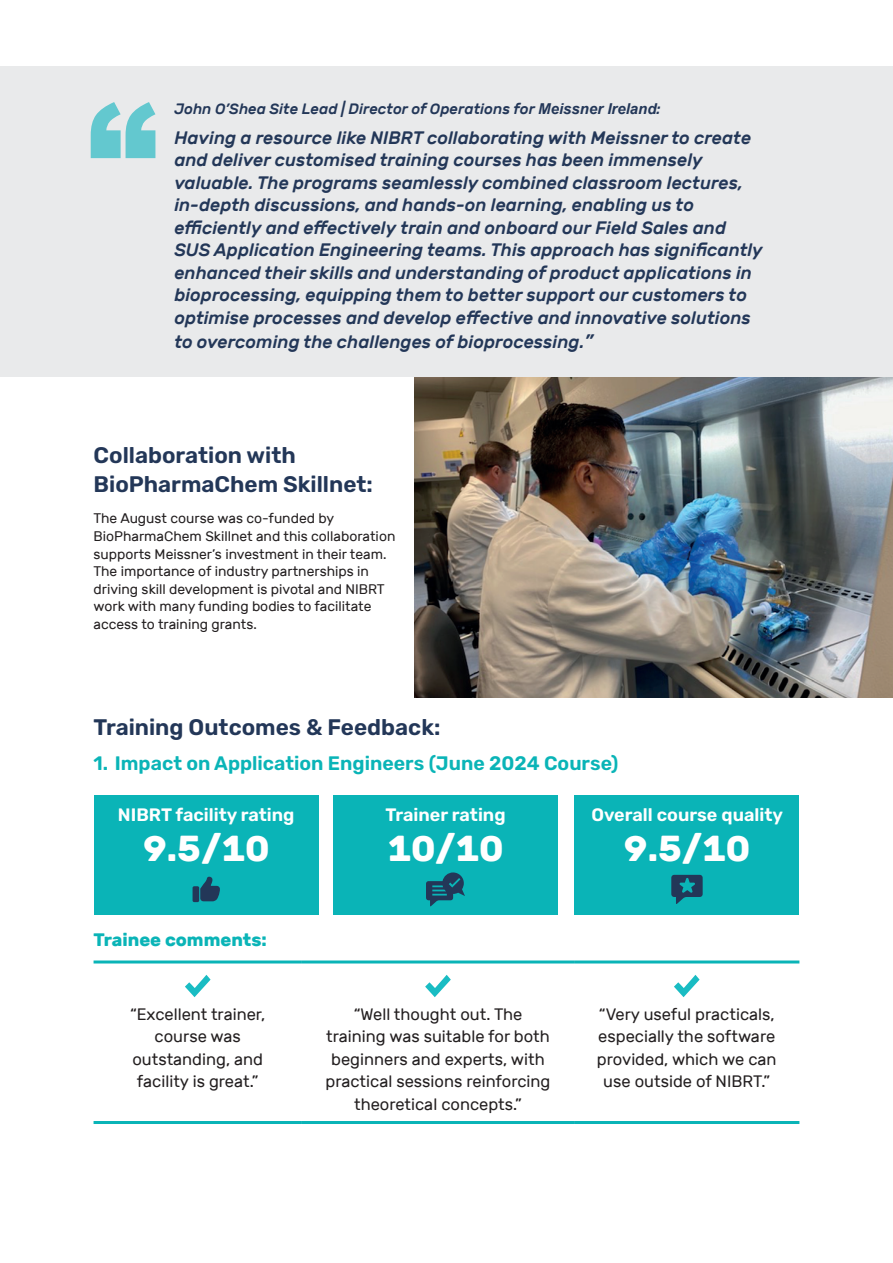
<style>
.page{position:relative;width:893px;height:1263px;background:#fff}
.page>*{position:absolute;margin:0;border:0;box-sizing:border-box;transform-origin:0 0}
.Paragraph_Style_5{font:700 36px "Rubik";color:#fff}
.rubic_heads{font:600 22.5px/28.5px "Rubik";color:#233758}
.sub_head_3{font:600 22.5px "Rubik";color:#233758}
.case_suudy_text{font:600 19.5px "Rubik";color:#0ab4b7}
.name_for_quote{font:italic 500 18px/22.6px "Rubik";color:#233758}
.Paragraph_Style_5-2{font:600 18px "Rubik";color:#fff}
.case_suudy_text-2{font:700 18px "Rubik";color:#0ab4b7}
.case_suudy_text-3{font:16.5px/22.5px "Rubik";color:#231f20;text-align:center}
.name_for_quote-2{font:italic 500 15px "Rubik";color:#233758}
.case_suudy_text-4{font:13.8px/17.5px "Rubik";color:#231f20}
.s1{font-family:"Arial";font-weight:700}
.s2{font-size:19.5px}
</style>
<div class="page">
<img style="left:415px;top:376px;width:478px;height:321px">
<div style="left:0;top:66px;width:893px;height:310px;background:#e9eaeb"></div>
<hr style="left:94px;top:960px;width:208px;height:3px;background:#0ab4b7">
<hr style="left:302px;top:960px;width:272px;height:3px;background:#0ab4b7">
<hr style="left:574px;top:960px;width:225px;height:3px;background:#0ab4b7">
<hr style="left:94px;top:1121px;width:208px;height:3px;background:#0ab4b7">
<hr style="left:302px;top:1121px;width:272px;height:3px;background:#0ab4b7">
<hr style="left:574px;top:1121px;width:225px;height:3px;background:#0ab4b7">
<svg style="left:185px;top:975px;width:26px;height:22px"></svg>
<svg style="left:425px;top:975px;width:26px;height:22px"></svg>
<svg style="left:674px;top:975px;width:26px;height:22px"></svg>
<svg style="left:91px;top:102px;width:64px;height:56px"></svg>
<div style="left:94px;top:795px;width:225px;height:119px;background:#0ab4b7"></div>
<div style="left:333px;top:795px;width:225px;height:119px;background:#0ab4b7"></div>
<div style="left:574px;top:795px;width:225px;height:119px;background:#0ab4b7"></div>
<div style="left:193px;top:886px;width:6px;height:16px;background:#233758;border-radius:2px"></div>
<svg style="left:200px;top:877px;width:20px;height:24px"></svg>
<svg style="left:671px;top:875px;width:32px;height:29px"></svg>
<svg style="left:426px;top:872px;width:39px;height:34px"></svg>
<p class="name_for_quote-2" style="left:174px;top:100px;width:488px">John O’Shea Site Lead | Director of Operations for <span class="s1">Meissner Ireland</span>:</p>
<p class="name_for_quote" style="left:174px;top:126px;width:590px">Having a resource like NIBRT collaborating with Meissner to create and deliver customised training courses has been immensely valuable. The programs seamlessly combined classroom lectures, in-depth discussions, and hands-on learning, enabling us to efficiently and effectively train and onboard our Field Sales and SUS Application Engineering teams. This approach has significantly enhanced their skills and understanding of product applications in bioprocessing, equipping them to better support our customers to optimise processes and develop effective and innovative solutions to overcoming the challenges of bioprocessing.<span class="s2">”</span></p>
<p class="rubic_heads" style="left:94px;top:442px;width:281px">Collaboration with<br>BioPharmaChem Skillnet:</p>
<p class="case_suudy_text-4" style="left:94px;top:510px;width:303px">The August course was co-funded by BioPharmaChem Skillnet and this collaboration supports Meissner’s investment in their team.<br>The importance of industry partnerships in driving skill development is pivotal and NIBRT work with many funding bodies to facilitate access to training grants.</p>
<p class="sub_head_3" style="left:94px;top:715px;width:348px">Training Outcomes &amp; Feedback:</p>
<p class="case_suudy_text" style="left:94px;top:752px;width:526px">1. Impact on Application Engineers (June 2024 Course)</p>
<p class="Paragraph_Style_5-2" style="left:118px;top:804px;width:178px">NIBRT facility rating</p>
<p class="Paragraph_Style_5" style="left:143px;top:827px;width:128px">9.5/10</p>
<p class="Paragraph_Style_5-2" style="left:385px;top:804px;width:122px">Trainer rating</p>
<p class="Paragraph_Style_5" style="left:388px;top:827px;width:117px">10/10</p>
<p class="Paragraph_Style_5-2" style="left:591px;top:804px;width:193px">Overall course quality</p>
<p class="Paragraph_Style_5" style="left:624px;top:827px;width:128px">9.5/10</p>
<p class="case_suudy_text-2" style="left:94px;top:929px;width:175px">Trainee comments:</p>
<p class="case_suudy_text-3" style="left:130px;top:1003px;width:137px">“Excellent trainer, course was outstanding, and facility is great.”</p>
<p class="case_suudy_text-3" style="left:325px;top:1003px;width:226px">“Well thought out. The training was suitable for both beginners and experts, with practical sessions reinforcing theoretical concepts.”</p>
<p class="case_suudy_text-3" style="left:597px;top:1003px;width:181px">“Very useful practicals, especially the software provided, which we can use outside of NIBRT.”</p>
</div>
